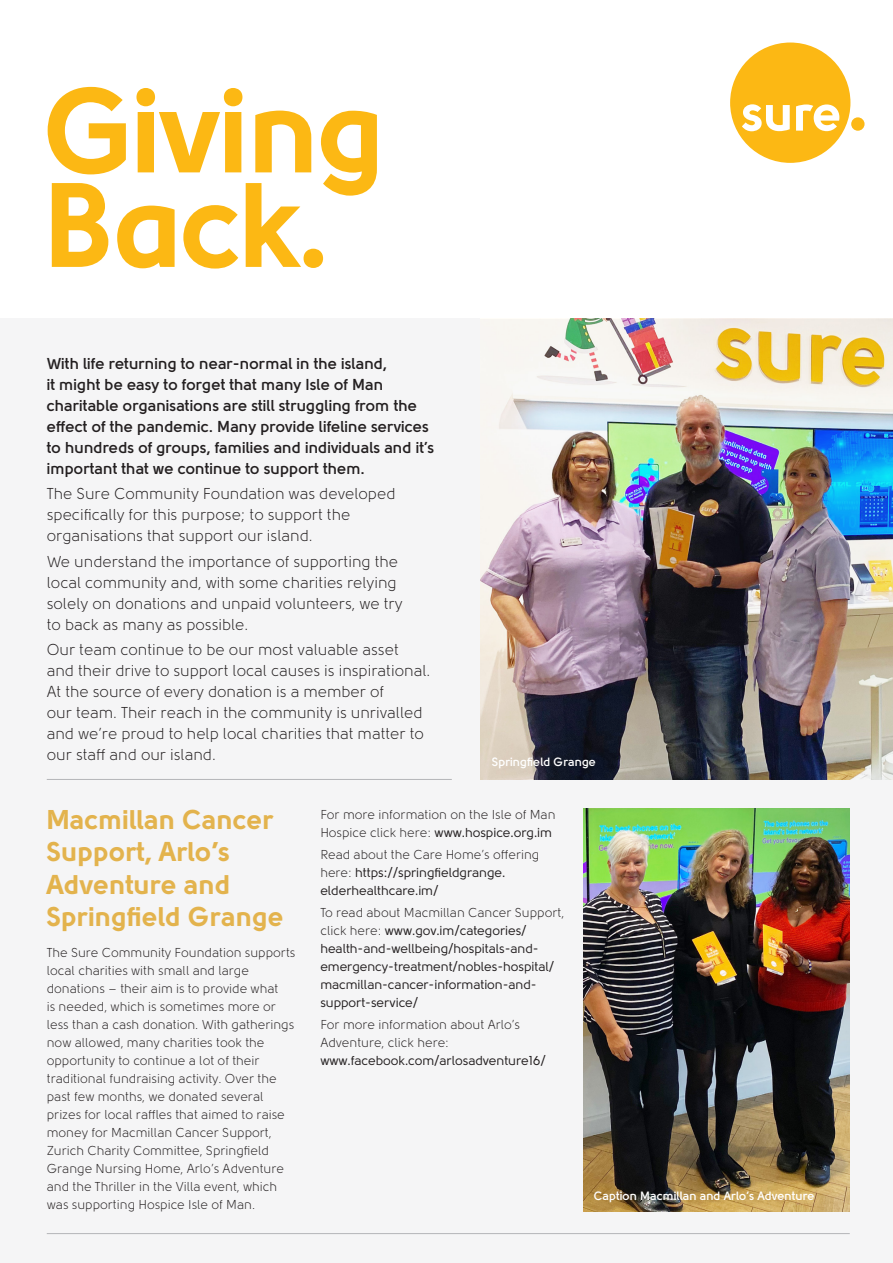
<style>
.page{position:relative;width:893px;height:1263px;background:#fff}
.page>*{position:absolute;margin:0;border:0;box-sizing:border-box;transform-origin:0 0}
.t1{font:900 119.1px/94.5px "Sure Solomon";letter-spacing:-.02em;color:#fcb814}
.t2{font:900 27px/32.4px "Solomon";color:#e3b34d}
.t3{font:15.75px/21px "Solomon";color:#231f20}
.t4{font:700 15.75px/21px "Solomon";color:#231f20}
.t5{font:12.9px/18px "Solomon";color:#231f20}
.t6{font:12.9px/18px "Solomon";color:#231f20}
.t7{font:700 12px "Solomon";color:#fff}
.s1{font-style:inherit}
</style>
<div class="page">
<div style="left:0;top:319px;width:893px;height:944px;background:#f5f5f6"></div>
<hr style="left:47px;top:779px;width:405px;height:1px;background:#b4b5b8">
<hr style="left:47px;top:1233px;width:803px;height:1px;background:#b4b5b8">
<svg style="left:730px;top:43px;width:134px;height:120px"></svg>
<img style="left:480px;top:319px;width:413px;height:461px">
<img style="left:583px;top:809px;width:267px;height:403px">
<p class="t1" style="left:43px;top:82px;width:344px">Giving<br>Back.</p>
<p class="t4" style="left:47px;top:353px;width:389px">With life returning to near-normal in the island,<br>it might be easy to forget that many Isle of Man charitable organisations are still struggling from the effect of the pandemic. Many provide lifeline services to hundreds of groups, families and individuals and it’s important that we continue to support them.</p>
<p class="t3" style="left:47px;top:483px;width:350px">The Sure Community Foundation was developed specifically for this purpose; to support the organisations that support our island.</p>
<p class="t3" style="left:47px;top:551px;width:357px">We understand the importance of supporting the local community and, with some charities relying solely on donations and unpaid volunteers, we try to back as many as possible.</p>
<p class="t3" style="left:47px;top:639px;width:385px">Our team continue to be our most valuable asset<br>and their drive to support local causes is inspirational.<br>At the source of every donation is a member of<br>our team. Their reach in the community is unrivalled and we’re proud to help local charities that matter to our staff and our island.</p>
<p class="t7" style="left:492px;top:755px;width:106px">Springfield Grange</p>
<p class="t2" style="left:47px;top:803px;width:239px">Macmillan Cancer<br>Support, Arlo’s<br>Adventure and<br>Springfield Grange</p>
<p class="t5" style="left:47px;top:944px;width:250px">The Sure Community Foundation supports local charities with small and large donations – their aim is to provide what<br>is needed, which is sometimes more or less than a cash donation. With gatherings now allowed, many charities took the opportunity to continue a lot of their traditional fundraising activity. Over the past few months, we donated several prizes for local raffles that aimed to raise money for Macmillan Cancer Support, Zurich Charity Committee, Springfield Grange Nursing Home, Arlo’s Adventure and the Thriller in the Villa event, which was supporting Hospice Isle of Man.</p>
<p class="t5" style="left:320px;top:805px;width:237px">For more information on the Isle of Man<br>Hospice click here: <span class="s1">www.hospice.org.im</span></p>
<p class="t6" style="left:320px;top:845px;width:221px"><span class="s1">Read about the Care Home’s offering here:</span> https://springfieldgrange. elderhealthcare.im/</p>
<p class="t6" style="left:320px;top:904px;width:246px"><span class="s1">To read about Macmillan Cancer Support, click here:</span> www.gov.im/categories/ health-and-wellbeing/hospitals-and&shy;emergency-treatment/nobles-hospital/ macmillan-cancer-information-and&shy;support-service/</p>
<p class="t5" style="left:320px;top:1016px;width:227px">For more information about Arlo’s<br>Adventure, click here: <span class="s1">www.facebook.com/arlosadventure16/</span></p>
<p class="t7" style="left:594px;top:1189px;width:222px">Caption Macmillan and Arlo’s Adventure</p>
</div>
